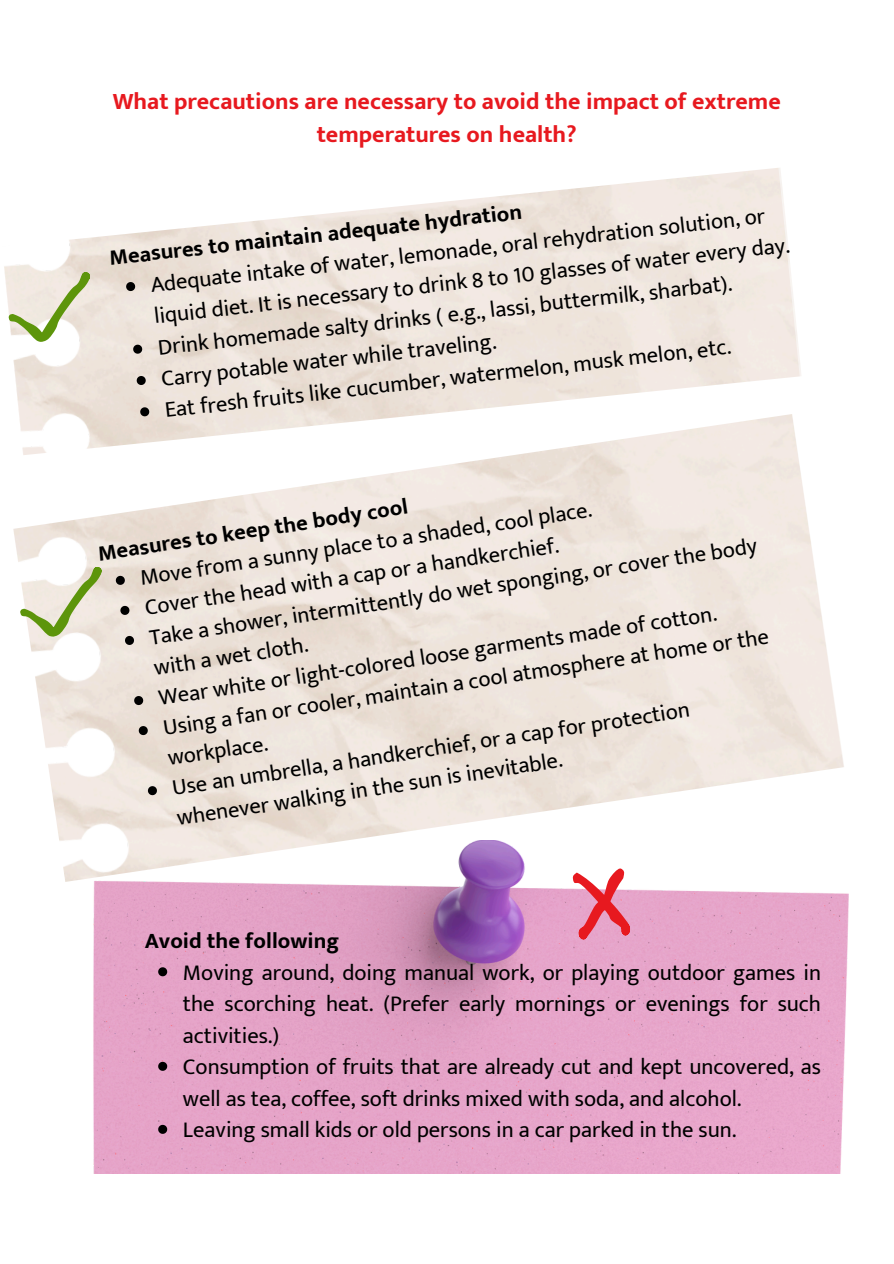
<style>
.page{position:relative;width:894px;height:1264px;background:#fff}
.page>*{position:absolute;margin:0;border:0;box-sizing:border-box;transform-origin:0 0}
.t1{font:700 24px/32.7px "Mukta";color:#e7191f;text-align:center}
.t2{font:22.5px/31.5px "Mukta";color:#000}
.t3{font:700 22.5px "Mukta";color:#000}
</style>
<div class="page">
<img style="left:89px;top:840px;width:759px;height:333px">
<svg style="left:158px;top:967px;width:9px;height:9px"></svg>
<svg style="left:158px;top:1061px;width:9px;height:9px"></svg>
<svg style="left:158px;top:1124px;width:9px;height:9px"></svg>
<svg style="left:572px;top:868px;width:58px;height:71px"></svg>
<svg style="left:8px;top:272px;width:82px;height:70px;background:#d8dcbf"></svg>
<svg style="left:20px;top:566px;width:82px;height:71px"></svg>
<svg style="left:126px;top:281px;width:10px;height:10px"></svg>
<svg style="left:133px;top:344px;width:10px;height:10px"></svg>
<svg style="left:136px;top:375px;width:10px;height:10px"></svg>
<svg style="left:140px;top:407px;width:10px;height:10px"></svg>
<svg style="left:115px;top:575px;width:10px;height:10px"></svg>
<svg style="left:120px;top:605px;width:10px;height:10px"></svg>
<svg style="left:124px;top:635px;width:11px;height:10px"></svg>
<svg style="left:133px;top:695px;width:11px;height:10px"></svg>
<svg style="left:138px;top:725px;width:10px;height:10px"></svg>
<svg style="left:147px;top:785px;width:10px;height:10px"></svg>
<p class="t1" style="left:113px;top:85px;width:669px">What precautions are necessary to avoid the impact of extreme temperatures on health?</p>
<h1 class="t3" style="left:108px;top:243px;width:416px;rotate:-6deg">Measures to maintain adequate hydration</h1>
<p class="t2" style="left:149px;top:266px;width:640px;rotate:-6deg">Adequate intake of water, lemonade, oral rehydration solution, or liquid diet. It is necessary to drink 8 to 10 glasses of water every day.</p>
<p class="t2" style="left:156px;top:329px;width:579px;rotate:-6deg">Drink homemade salty drinks ( e.g., lassi, buttermilk, sharbat).</p>
<p class="t2" style="left:160px;top:361px;width:338px;rotate:-6deg">Carry potable water while traveling.</p>
<p class="t2" style="left:163px;top:392px;width:571px;rotate:-6deg">Eat fresh fruits like cucumber, watermelon, musk melon, etc.</p>
<p class="t3" style="left:96px;top:541px;width:315px;rotate:-9deg">Measures to keep the body cool</p>
<p class="t2" style="left:138px;top:563px;width:458px;rotate:-9deg">Move from a sunny place to a shaded, cool place.</p>
<p class="t2" style="left:143px;top:593px;width:420px;rotate:-9deg">Cover the head with a cap or a handkerchief.</p>
<h1 class="t2" style="left:147px;top:624px;width:615px;line-height:29.2px;rotate:-9deg">Take a shower, intermittently do wet sponging, or cover the body with a wet cloth.</h1>
<p class="t2" style="left:156px;top:683px;width:565px;rotate:-9deg">Wear white or light-colored loose garments made of cotton.</p>
<p class="t2" style="left:161px;top:715px;width:614px;line-height:29.1px;rotate:-9deg">Using a fan or cooler, maintain a cool atmosphere at home or the workplace.</p>
<p class="t2" style="left:170px;top:774px;width:524px;line-height:30px;rotate:-9deg">Use an umbrella, a handkerchief, or a cap for protection whenever walking in the sun is inevitable.</p>
<p class="t3" style="left:145px;top:927px;width:196px">Avoid the following</p>
<p class="t2" style="left:183px;top:956px;width:639px;text-align:justify">Moving around, doing manual work, or playing outdoor games in the scorching heat. (Prefer early mornings or evenings for such activities.)</p>
<p class="t2" style="left:183px;top:1050px;width:639px">Consumption of fruits that are already cut and kept uncovered, as well as tea, coffee, soft drinks mixed with soda, and alcohol.</p>
<p class="t2" style="left:183px;top:1113px;width:555px">Leaving small kids or old persons in a car parked in the sun.</p>
</div>
